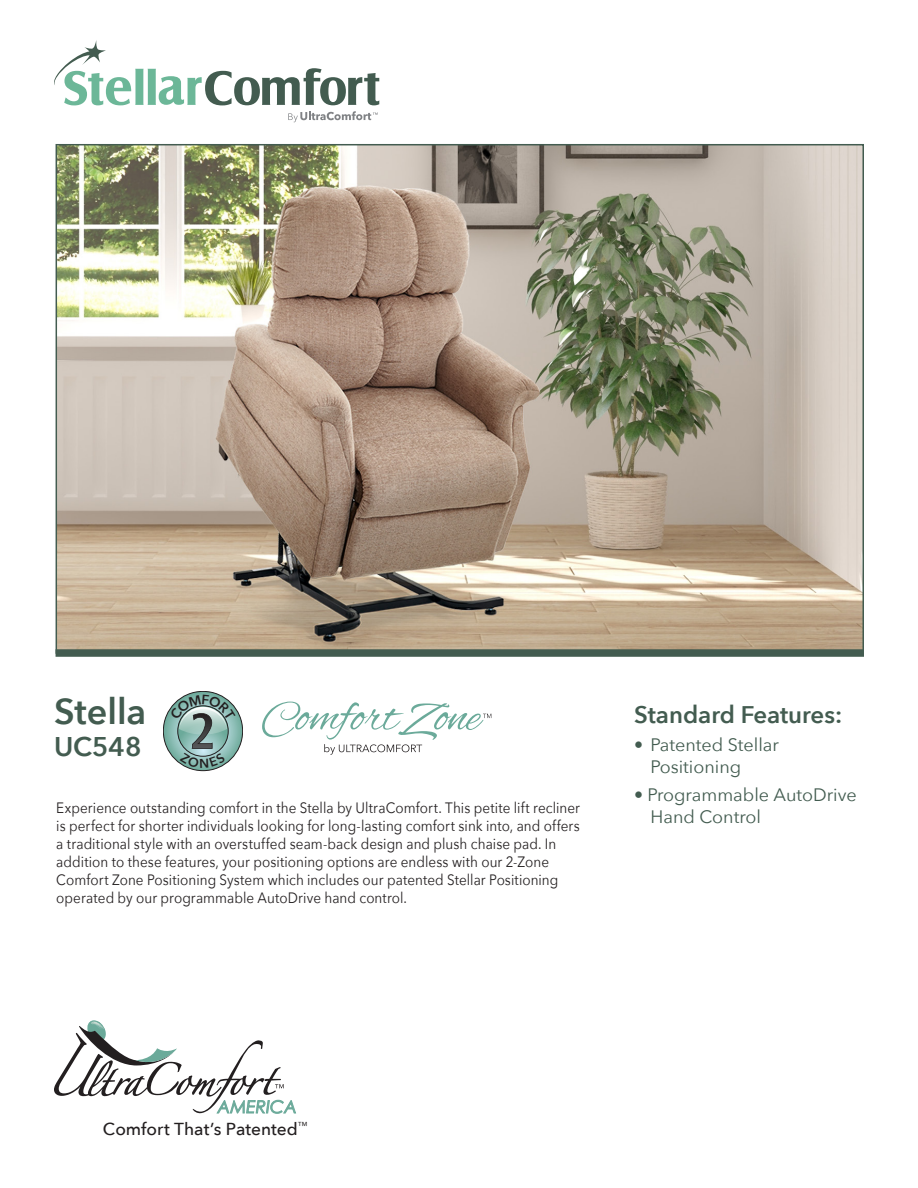
<style>
.page{position:relative;width:918px;height:1188px;background:#fff}
.page>*{position:absolute;margin:0;border:0;box-sizing:border-box;transform-origin:0 0}
.t1{font:600 36px "Avenir Next";color:#435c50}
.t2{font:600 27px "Avenir Next";color:#435c50}
.t3{font:600 24px "Avenir Next";color:#435c50}
.t4{font:18px/21.6px "Avenir Next";color:#435c50}
.t5{font:500 17.4px "Avenir Next";color:#231f20}
.t6{font:italic 17.4px "Century Gothic";color:#6baa9a}
.t7{font:15px/18px "Avenir Next";letter-spacing:.005em;color:#231f20;scale:.9 1}
</style>
<div class="page">
<svg style="left:262px;top:702px;width:229px;height:53px"></svg>
<img style="left:59px;top:147px;width:802px;height:502px">
<div style="left:56px;top:649px;width:808px;height:8px;background:#435c50"></div>
<svg style="left:288px;top:111px;width:90px;height:11px"></svg>
<svg style="left:54px;top:40px;width:325px;height:65px"></svg>
<svg style="left:54px;top:1020px;width:242px;height:94px"></svg>
<svg style="left:163px;top:691px;width:80px;height:80px"></svg>
<p class="t1" style="left:54px;top:680px;width:94px">Stella</p>
<p class="t2" style="left:54px;top:723px;width:89px">UC548</p>
<p class="t7" style="left:56px;top:798px;width:584px">Experience outstanding comfort in the Stella by UltraComfort. This petite lift recliner is perfect for shorter individuals looking for long-lasting comfort sink into, and offers a traditional style with an overstuffed seam-back design and plush chaise pad. In addition to these features, your positioning options are endless with our 2-Zone Comfort Zone Positioning System which includes our patented Stellar Positioning operated by our programmable AutoDrive hand control.</p>
<p class="t3" style="left:634px;top:694px;width:210px">Standard Features:</p>
<p class="t4" style="left:651px;top:733px;width:130px;text-indent:-16px">• Patented Stellar<br>Positioning</p>
<p class="t4" style="left:651px;top:783px;width:208px;text-indent:-16px">• Programmable AutoDrive<br>Hand Control</p>
<p class="t6" style="left:218px;top:1095px;width:81px">AMERICA</p>
<p class="t5" style="left:103px;top:1114px;width:206px">Comfort That’s Patented<sup>™</sup></p>
</div>
